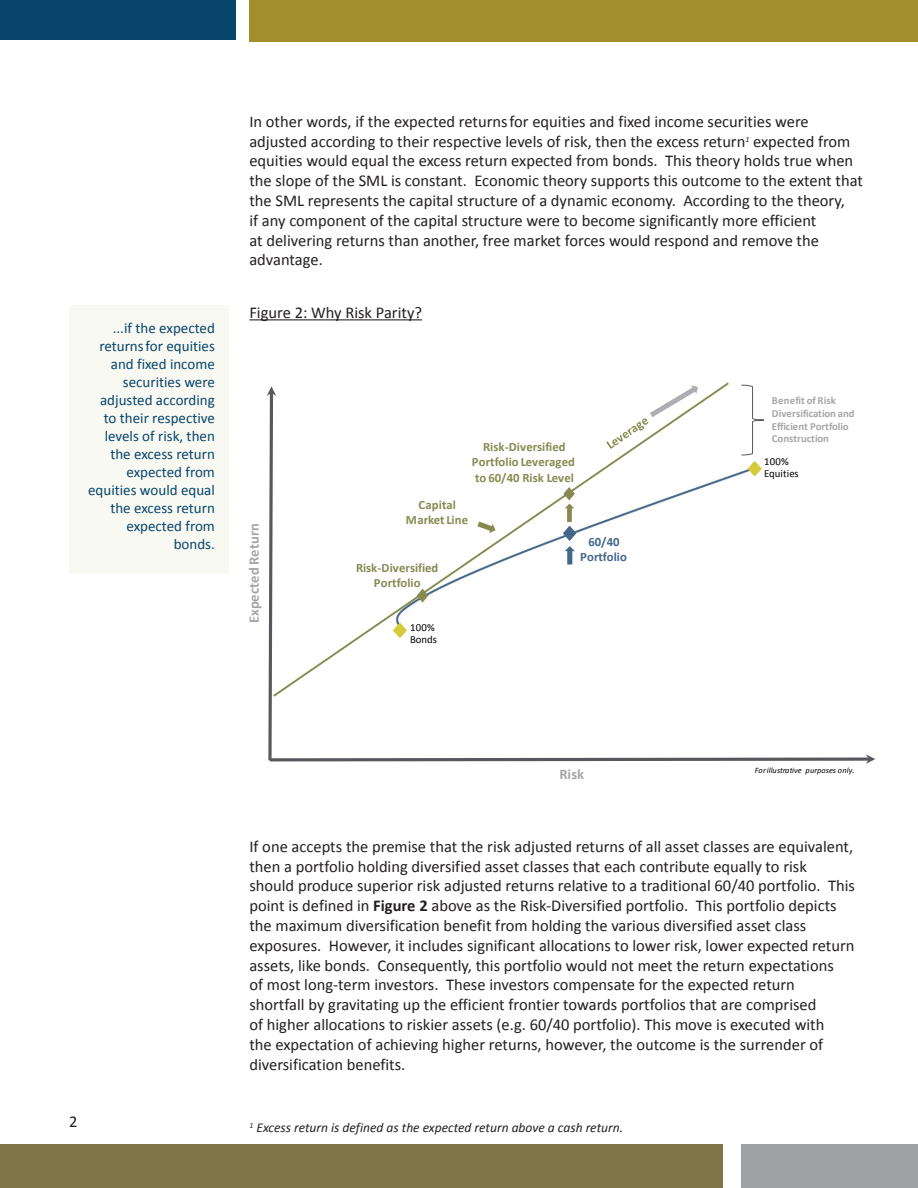
<style>
.page{position:relative;width:918px;height:1188px;background:#fff}
.page>*{position:absolute;margin:0;border:0;box-sizing:border-box;transform-origin:0 0}
.t1{font:16.5px/19.8px "Calibri";color:#231f20}
.t2{font:15px/18px "Calibri";color:#07456b;text-align:right}
.t3{font:700 14.55px "Calibri";color:#a6a6a6}
.t4{font:italic 13.5px "Calibri";color:#231f20}
.t5{font:700 12.75px/15.3px "Calibri";letter-spacing:.005em;color:#868a50;text-align:center}
.t6{font:700 12.75px/15.3px "Calibri";letter-spacing:.005em;color:#436789;text-align:center}
.t7{font:700 10.8px/12.8px "Calibri";letter-spacing:-.01em;color:#a6a6a6}
.t8{font:10.8px/12.8px "Calibri";letter-spacing:.005em;color:#000}
.t9{font:italic 8.25px "Calibri";color:#000}
.s1{font-weight:700}
</style>
<div class="page">
<div style="left:69px;top:306px;width:160px;height:268px;background:#f9f9f3"></div>
<div style="left:249px;top:0;width:669px;height:41px;background:#a38e2e"></div>
<hr style="left:249px;top:319px;width:173px;height:1px;background:#231f20">
<div style="left:0;top:1145px;width:723px;height:43px;background:#7f7549"></div>
<div style="left:742px;top:1145px;width:176px;height:43px;background:#9fa1a4"></div>
<div style="left:0;top:0;width:235px;height:40px;background:#07456b"></div>
<svg style="left:267px;top:385px;width:608px;height:379px"></svg>
<p class="t2" style="left:88px;top:319px;width:128px">...if the expected returnsfor equities and fixed income securities were adjusted according to their respective levels of risk, then the excess return expected from equities would equal the excess return expected from bonds.</p>
<p class="t1" style="left:249px;top:111px;width:615px">In other words, if the expected returnsfor equities and fixed income securities were adjusted according to their respective levels of risk, then the excess return<sup>1</sup> expected from equities would equal the excess return expected from bonds. This theory holds true when the slope of the SML is constant. Economic theory supports this outcome to the extent that the SML represents the capital structure of a dynamic economy. According to the theory,<br>if any component of the capital structure were to become significantly more efficient<br>at delivering returns than another, free market forces would respond and remove the advantage.</p>
<p class="t1" style="left:249px;top:303px;width:174px">Figure 2: Why Risk Parity?</p>
<p class="t5" style="left:472px;top:439px;width:105px">Risk-Diversified<br>Portfolio Leveraged to 60/40 Risk Level</p>
<p class="t3" style="left:245px;top:623px;width:101px;rotate:-90deg">Expected Return</p>
<p class="t5" style="left:406px;top:497px;width:64px">Capital<br>Market Line</p>
<p class="t5" style="left:356px;top:560px;width:84px">Risk-Diversified<br>Portfolio</p>
<p class="t8" style="left:410px;top:621px;width:29px">100%<br>Bonds</p>
<p class="t6" style="left:580px;top:534px;width:48px">60/40<br>Portfolio</p>
<p class="t7" style="left:772px;top:394px;width:84px">Benefit of Risk<br>Diversification and<br>Efficient Portfolio<br>Construction</p>
<p class="t8" style="left:764px;top:455px;width:36px">100%<br>Equities</p>
<p class="t1" style="left:69px;top:1112px;width:10px">2</p>
<p class="t3" style="left:559px;top:764px;width:26px">Risk</p>
<p class="t9" style="left:755px;top:764px;width:101px">For illustrative purposes only.</p>
<p class="t1" style="left:249px;top:836px;width:607px">If one accepts the premise that the risk adjusted returns of all asset classes are equivalent, then a portfolio holding diversified asset classes that each contribute equally to risk should produce superior risk adjusted returns relative to a traditional 60/40 portfolio. This point is defined in <span class="s1">Figure 2</span> above as the Risk-Diversified portfolio. This portfolio depicts the maximum diversification benefit from holding the various diversified asset class exposures. However, it includes significant allocations to lower risk, lower expected return assets, like bonds. Consequently, this portfolio would not meet the return expectations<br>of most long-term investors. These investors compensate for the expected return<br>shortfall by gravitating up the efficient frontier towards portfolios that are comprised<br>of higher allocations to riskier assets (e.g. 60/40 portfolio). This move is executed with<br>the expectation of achieving higher returns, however, the outcome is the surrender of diversification benefits.</p>
<p class="t4" style="left:249px;top:1119px;width:375px"><sup>1</sup> Excess return is defined as the expected return above a cash return.</p>
</div>
